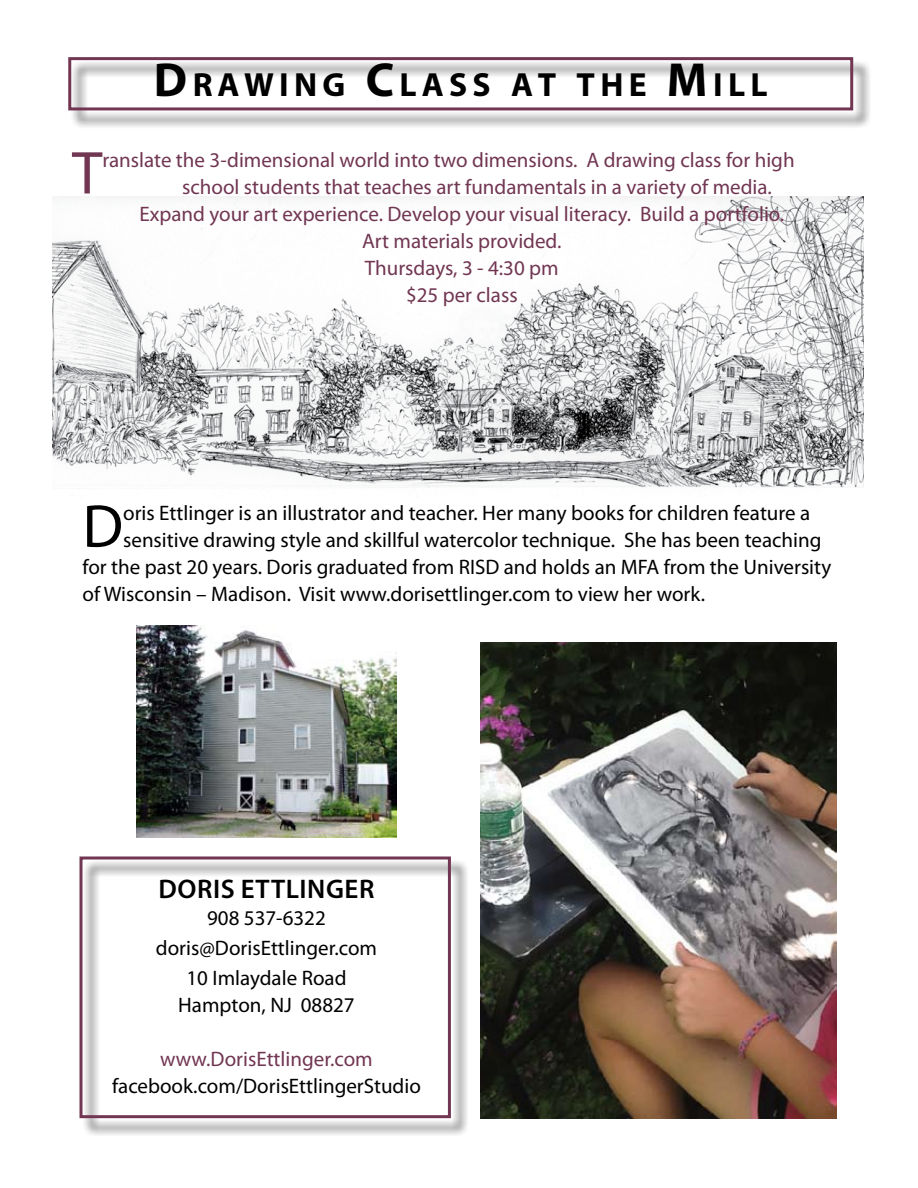
<style>
.page{position:relative;width:918px;height:1188px;background:#fff}
.page>*{position:absolute;margin:0;border:0;box-sizing:border-box;transform-origin:0 0}
.t1{font:61.05px "Myriad Pro";color:#713652}
.t2{font:61.05px "Myriad Pro";color:#000}
.t3{font:700 33.6px "Myriad Pro";letter-spacing:.155em;color:#000}
.t4{font:600 27px "Myriad Pro";letter-spacing:.02em;color:#000}
.t5{font:21px/30px "Myriad Pro";color:#000;text-align:center}
.t6{font:21px "Myriad Pro";color:#713652}
.s1{font-size:48px}
</style>
<div class="page">
<img style="left:52px;top:196px;width:812px;height:292px">
<div style="left:70px;top:60px;width:808px;height:84px;background:#000;opacity:.75"></div>
<div style="left:68px;top:57px;width:785px;height:53px;border:3px solid #713652"></div>
<img style="left:136px;top:625px;width:261px;height:212px">
<div style="left:82px;top:859px;width:393px;height:285px;background:#000;opacity:.75"></div>
<div style="left:80px;top:856px;width:371px;height:262px;border:3px solid #713652"></div>
<img style="left:480px;top:643px;width:357px;height:475px">
<h2 class="t3" style="left:154px;top:63px;width:615px"><span class="s1">D</span>RAWING <span class="s1">C</span>LASS AT THE <span class="s1">M</span>ILL</h2>
<h1 class="t1" style="left:72px;top:135px;width:32px">T</h1>
<p class="t6" style="left:102px;top:147px;width:694px">ranslate the 3-dimensional world into two dimensions. A drawing class for high</p>
<p class="t6" style="left:182px;top:174px;width:591px">school students that teaches art fundamentals in a variety of media.</p>
<p class="t6" style="left:139px;top:201px;width:646px">Expand your art experience. Develop your visual literacy. Build a portfolio.</p>
<p class="t6" style="left:362px;top:228px;width:201px">Art materials provided.</p>
<p class="t6" style="left:365px;top:255px;width:195px">Thursdays, 3 - 4:30 pm</p>
<p class="t6" style="left:406px;top:282px;width:113px">$25 per class</p>
<h1 class="t2" style="left:82px;top:489px;width:42px">D</h1>
<p class="t5" style="left:123px;top:497px;width:689px">oris Ettlinger is an illustrator and teacher. Her many books for children feature a</p>
<p class="t5" style="left:123px;top:524px;width:700px">sensitive drawing style and skillful watercolor technique. She has been teaching</p>
<p class="t5" style="left:83px;top:551px;width:750px">for the past 20 years. Doris graduated from RISD and holds an MFA from the University</p>
<p class="t5" style="left:83px;top:578px;width:624px">of Wisconsin – Madison. Visit www.dorisettlinger.com to view her work.</p>
<p class="t4" style="left:159px;top:872px;width:217px">DORIS ETTLINGER</p>
<p class="t5" style="left:156px;top:903px;width:223px">908 537-6322 doris@DorisEttlinger.com<br>10 Imlaydale Road</p>
<p class="t5" style="left:178px;top:990px;width:178px">Hampton, NJ 08827</p>
<p class="t6" style="left:160px;top:1046px;width:214px">www.DorisEttlinger.com</p>
<p class="t5" style="left:112px;top:1071px;width:310px">facebook.com/DorisEttlingerStudio</p>
</div>
